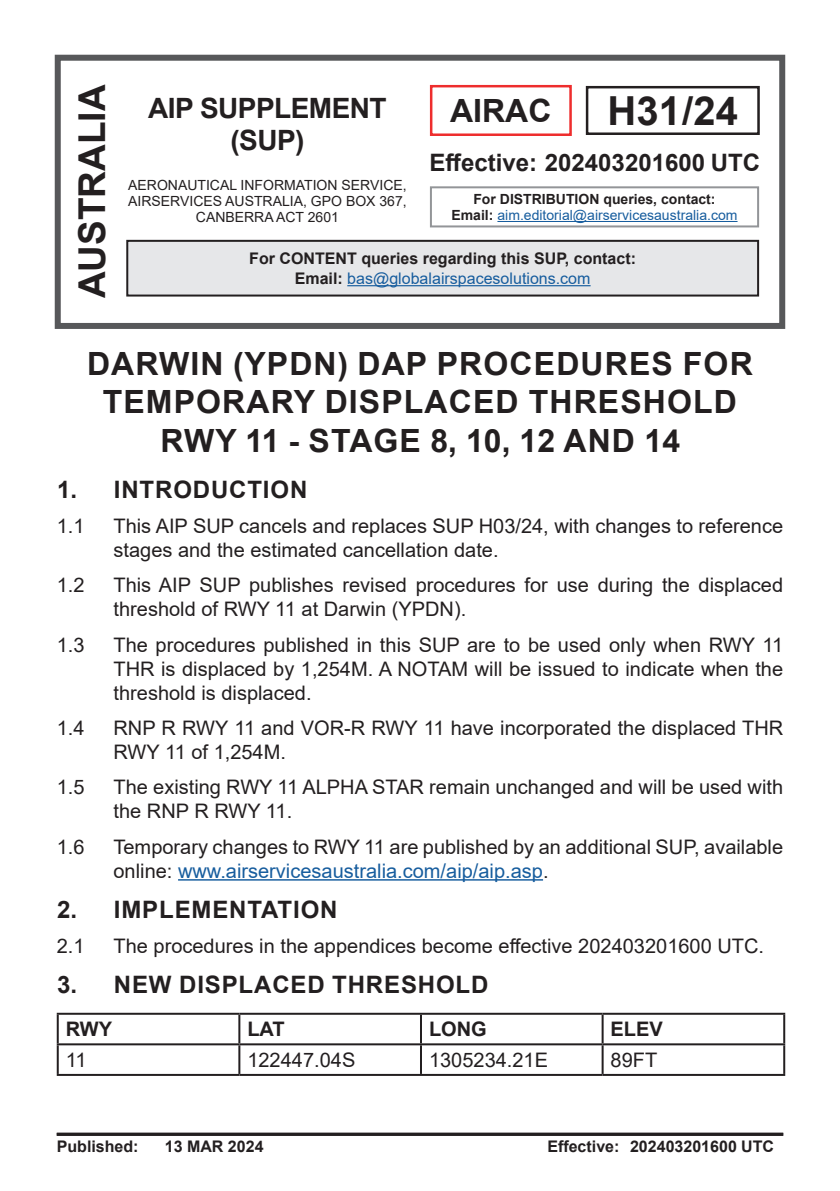
<style>
.page{position:relative;width:840px;height:1191px;background:#fff}
.page>*{position:absolute;margin:0;border:0;box-sizing:border-box;transform-origin:0 0}
.t1{font:700 40px "Arial";color:#231f20}
.t2{font:700 37px "Arial";color:#231f20}
.AIRAC{font:700 32px/38.4px "Arial";letter-spacing:.035em;color:#231f20;text-align:center}
.t3{font:700 28px "Arial";letter-spacing:-.02em;color:#231f20}
.Effective_date{font:700 24px "Arial";letter-spacing:.035em;color:#231f20}
.Effective_date-2{font:700 24px "Arial";color:#231f20}
.Table_header{font:20px/24px "Arial";color:#231f20}
.Table_header-2{font:700 20px "Arial";color:#231f20}
.Figure_caption{font:700 16px "Arial";color:#231f20}
.t4{font:16px "Arial";color:#175d9e}
.t5{font:14px/16px "Arial";color:#231f20;text-align:center}
.t6{font:14px/16px "Arial";color:#175d9e;text-align:center}
.s1{font-weight:700;color:#231f20}
.s2{color:#175d9e}
</style>
<div class="page">
<div style="left:429px;top:85px;width:142px;height:51px;border:2px solid #ee2d2d"></div>
<div style="left:55px;top:55px;width:729px;height:274px;border:6px solid #57585a"></div>
<hr style="left:497px;top:221px;width:240px;height:1px;background:#175d9e">
<div style="left:429px;top:186px;width:329px;height:41px;border:2px solid #939598"></div>
<hr style="left:57px;top:1132px;width:725px;height:3px;background:#231f20">
<div style="left:585px;top:86px;width:174px;height:49px;border:2px solid #231f20"></div>
<div style="left:127px;top:241px;width:630px;height:54px;background:#e6e7e9"></div>
<hr style="left:347px;top:285px;width:243px;height:1px;background:#175d9e">
<div style="left:126px;top:240px;width:632px;height:56px;border:2px solid #231f20"></div>
<hr style="left:178px;top:879px;width:364px;height:1px;background:#175d9e">
<hr style="left:57px;top:1012px;width:182px;height:2px;background:#231f20">
<hr style="left:57px;top:1014px;width:2px;height:29px;background:#231f20">
<hr style="left:239px;top:1012px;width:182px;height:2px;background:#231f20">
<hr style="left:238px;top:1014px;width:2px;height:29px;background:#231f20">
<hr style="left:421px;top:1012px;width:181px;height:2px;background:#231f20">
<hr style="left:420px;top:1014px;width:2px;height:29px;background:#231f20">
<hr style="left:602px;top:1012px;width:182px;height:2px;background:#231f20">
<hr style="left:601px;top:1014px;width:2px;height:29px;background:#231f20">
<hr style="left:782px;top:1014px;width:2px;height:29px;background:#231f20">
<hr style="left:57px;top:1043px;width:182px;height:2px;background:#231f20">
<hr style="left:57px;top:1045px;width:2px;height:29px;background:#231f20">
<hr style="left:239px;top:1043px;width:182px;height:2px;background:#231f20">
<hr style="left:238px;top:1045px;width:2px;height:29px;background:#231f20">
<hr style="left:421px;top:1043px;width:181px;height:2px;background:#231f20">
<hr style="left:420px;top:1045px;width:2px;height:29px;background:#231f20">
<hr style="left:602px;top:1043px;width:182px;height:2px;background:#231f20">
<hr style="left:601px;top:1045px;width:2px;height:29px;background:#231f20">
<hr style="left:782px;top:1045px;width:2px;height:29px;background:#231f20">
<hr style="left:57px;top:1074px;width:182px;height:2px;background:#231f20">
<hr style="left:239px;top:1074px;width:182px;height:2px;background:#231f20">
<hr style="left:421px;top:1074px;width:181px;height:2px;background:#231f20">
<hr style="left:602px;top:1074px;width:182px;height:2px;background:#231f20">
<h2 class="t2" style="left:66px;top:298px;width:215px;rotate:-90deg">AUSTRALIA</h2>
<p class="t1" style="left:607px;top:83px;width:132px">H31/24</p>
<h3 class="t3" style="left:148px;top:88px;width:240px">AIP SUPPLEMENT</h3>
<p class="AIRAC" style="left:450px;top:92px;width:103px">AIRAC</p>
<h3 class="t3" style="left:230px;top:120px;width:75px">(SUP)</h3>
<p class="t6" style="left:451px;top:191px;width:287px"><span class="s1">For DISTRIBUTION queries, contact:<br>Email:</span> aim.editorial@airservicesaustralia.com</p>
<p class="Effective_date-2" style="left:429px;top:145px;width:332px">Effective: 202403201600 UTC</p>
<p class="t5" style="left:128px;top:177px;width:280px">AERONAUTICAL INFORMATION SERVICE,<br>AIRSERVICES AUSTRALIA, GPO BOX 367,<br>CANBERRA ACT 2601</p>
<p class="Figure_caption" style="left:249px;top:247px;width:388px">For CONTENT queries regarding this SUP, contact:</p>
<p class="t4" style="left:294px;top:267px;width:297px"><span class="s1">Email:</span> bas@globalairspacesolutions.com</p>
<p class="AIRAC" style="left:87px;top:345px;width:667px">DARWIN (YPDN) DAP PROCEDURES FOR<br>TEMPORARY DISPLACED THRESHOLD</p>
<p class="AIRAC" style="left:160px;top:422px;width:521px">RWY 11 - STAGE 8, 10, 12 AND 14</p>
<p class="Effective_date" style="left:57px;top:472px;width:251px">1. INTRODUCTION</p>
<p class="Table_header" style="left:57px;top:514px;width:29px">1.1</p>
<p class="Table_header" style="left:113px;top:514px;width:670px">This AIP SUP cancels and replaces SUP H03/24, with changes to reference stages and the estimated cancellation date.</p>
<p class="Table_header" style="left:57px;top:573px;width:29px">1.2</p>
<p class="Table_header" style="left:113px;top:573px;width:670px">This AIP SUP publishes revised procedures for use during the displaced threshold of RWY 11 at Darwin (YPDN).</p>
<p class="Table_header" style="left:57px;top:632px;width:29px">1.3</p>
<p class="Table_header" style="left:113px;top:632px;width:670px;text-align:justify">The procedures published in this SUP are to be used only when RWY 11<br>THR is displaced by 1,254M. A NOTAM will be issued to indicate when the threshold is displaced.</p>
<p class="Table_header" style="left:57px;top:716px;width:29px">1.4</p>
<p class="Table_header" style="left:113px;top:716px;width:670px">RNP R RWY 11 and VOR-R RWY 11 have incorporated the displaced THR<br>RWY 11 of 1,254M.</p>
<p class="Table_header" style="left:57px;top:775px;width:29px">1.5</p>
<p class="Table_header" style="left:113px;top:775px;width:670px">The existing RWY 11 ALPHA STAR remain unchanged and will be used with the RNP R RWY 11.</p>
<p class="Table_header" style="left:57px;top:834px;width:29px">1.6</p>
<p class="Table_header" style="left:113px;top:834px;width:670px">Temporary changes to RWY 11 are published by an additional SUP, available online: <span class="s2">www.airservicesaustralia.com/aip/aip.asp</span>.</p>
<p class="Effective_date" style="left:57px;top:892px;width:282px">2. IMPLEMENTATION</p>
<p class="Table_header" style="left:57px;top:934px;width:29px">2.1</p>
<p class="Table_header" style="left:113px;top:934px;width:651px">The procedures in the appendices become effective 202403201600 UTC.</p>
<p class="Effective_date" style="left:57px;top:968px;width:432px">3. NEW DISPLACED THRESHOLD</p>
<p class="Table_header-2" style="left:66px;top:1015px;width:48px">RWY</p>
<p class="Table_header-2" style="left:247px;top:1015px;width:39px">LAT</p>
<p class="Table_header-2" style="left:429px;top:1015px;width:59px">LONG</p>
<p class="Table_header-2" style="left:610px;top:1015px;width:54px">ELEV</p>
<p class="Table_header" style="left:66px;top:1047px;width:22px">11</p>
<p class="Table_header" style="left:247px;top:1047px;width:109px">122447.04S</p>
<p class="Table_header" style="left:429px;top:1047px;width:120px">1305234.21E</p>
<p class="Table_header" style="left:610px;top:1047px;width:48px">89FT</p>
<p class="Figure_caption" style="left:57px;top:1135px;width:83px">Published:</p>
<p class="Figure_caption" style="left:165px;top:1135px;width:100px">13 MAR 2024</p>
<p class="Figure_caption" style="left:547px;top:1135px;width:228px">Effective: 202403201600 UTC</p>
</div>
